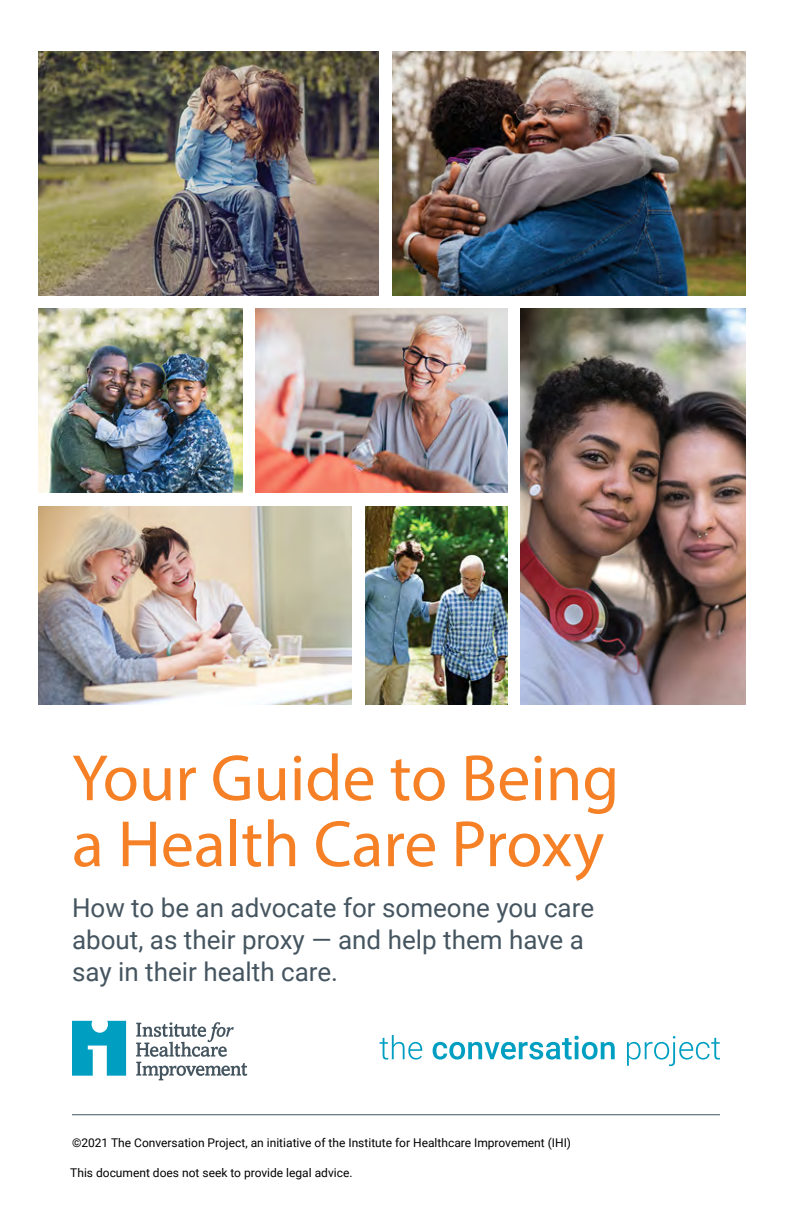
<style>
.page{position:relative;width:792px;height:1224px;background:#fff}
.page>*{position:absolute;margin:0;border:0;box-sizing:border-box;transform-origin:0 0}
.t1{font:66px/66px "Myriad Pro";color:#f58025}
.t2{font:26px/32px "Roboto";color:#455560}
.t3{font:12px "Roboto";color:#000}
</style>
<div class="page">
<svg style="left:379px;top:1035px;width:43px;height:25px"></svg>
<svg style="left:433px;top:1036px;width:182px;height:24px"></svg>
<svg style="left:627px;top:1036px;width:93px;height:30px"></svg>
<svg style="left:72px;top:1021px;width:54px;height:55px"></svg>
<svg style="left:136px;top:1022px;width:111px;height:58px"></svg>
<hr style="left:72px;top:1114px;width:648px;height:1px;background:#455560">
<img style="left:392px;top:52px;width:354px;height:243px">
<img style="left:39px;top:52px;width:340px;height:243px">
<img style="left:39px;top:507px;width:312px;height:198px">
<img style="left:39px;top:309px;width:203px;height:184px">
<img style="left:365px;top:507px;width:142px;height:198px">
<img style="left:521px;top:309px;width:225px;height:396px">
<img style="left:256px;top:309px;width:251px;height:184px">
<h1 class="t1" style="left:72px;top:744px;width:549px">Your Guide to Being a Health Care Proxy</h1>
<h2 class="t2" style="left:72px;top:891px;width:524px">How to be an advocate for someone you care about, as their proxy — and help them have a say in their health care.</h2>
<p class="t3" style="left:72px;top:1134px;width:501px">©2021 The Conversation Project, an initiative of the Institute for Healthcare Improvement (IHI)</p>
<p class="t3" style="left:70px;top:1165px;width:284px">This document does not seek to provide legal advice.</p>
</div>
